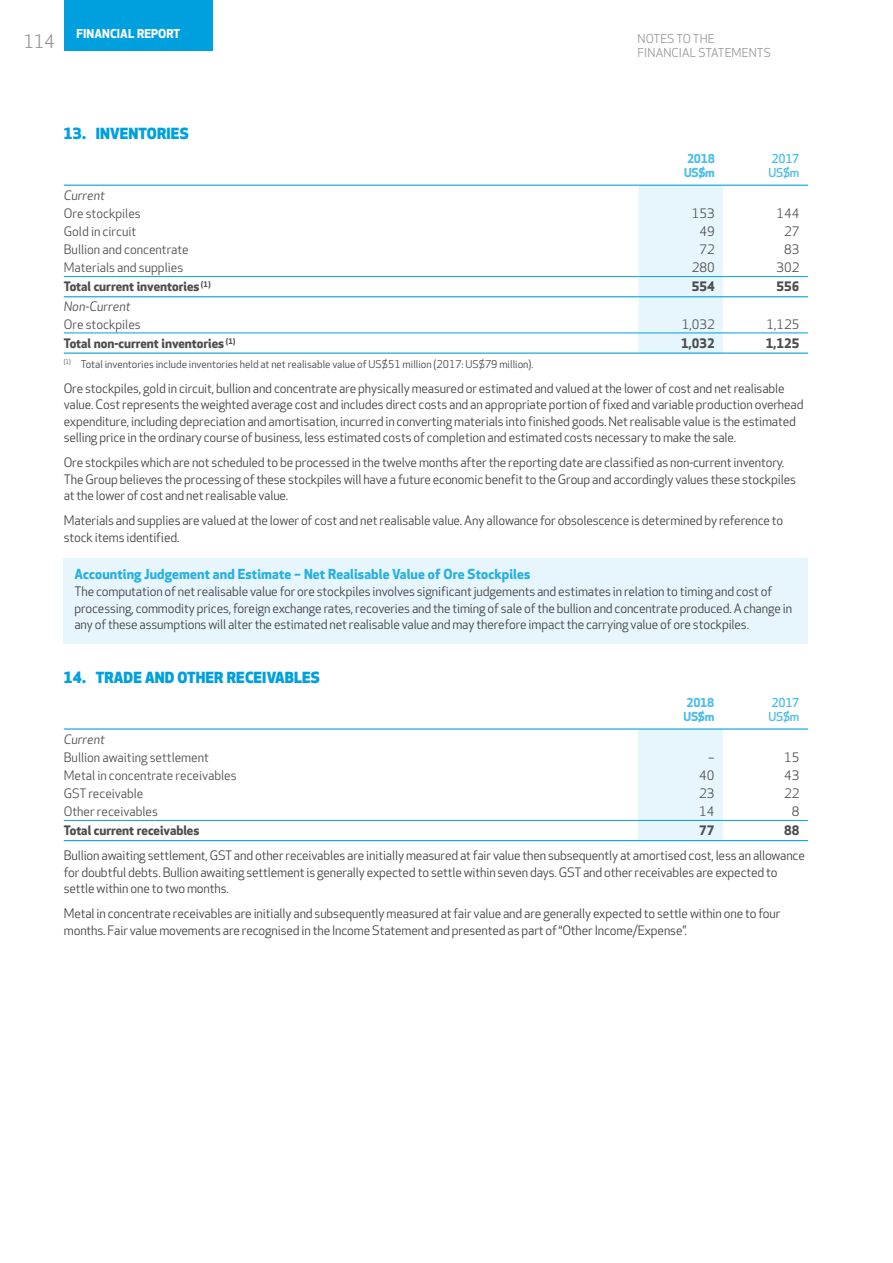
<style>
.page{position:relative;width:893px;height:1263px;background:#fff}
.page>*{position:absolute;margin:0;border:0;box-sizing:border-box;transform-origin:0 0}
.t1{font:18px "Apex New";color:#939598}
.t2{font:800 15px "Apex New";letter-spacing:.01em;color:#00a0df}
.t3{font:700 13.5px "Apex New";letter-spacing:.01em;color:#26afe4}
.t4{font:12.75px/16.5px "Apex New";letter-spacing:-.01em;color:#414042}
.t5{font:12.75px "Apex New";color:#4d4d4f}
.t6{font:700 12.75px "Apex New";color:#4d4d4f}
.t7{font:italic 12.75px "Apex New";color:#4d4d4f}
.t8{font:12px/13.5px "Apex New";letter-spacing:.01em;color:#939598}
.t9{font:700 12px/13.5px "Apex New";letter-spacing:-.025em;color:#4dbde9}
.t10{font:500 12px/13.5px "Apex New";letter-spacing:-.025em;color:#4dbde9}
.t11{font:700 12px "Apex New";letter-spacing:.01em;color:#fff}
.t12{font:10.5px "Apex New";color:#414042}
</style>
<div class="page">
<div style="left:638px;top:186px;width:85px;height:167px;background:#e6f6fc"></div>
<hr style="left:64px;top:333px;width:574px;height:1px;background:#00a0df">
<hr style="left:638px;top:333px;width:85px;height:1px;background:#00a0df">
<hr style="left:723px;top:333px;width:85px;height:1px;background:#00a0df">
<hr style="left:64px;top:353px;width:574px;height:1px;background:#00a0df">
<hr style="left:638px;top:353px;width:85px;height:1px;background:#00a0df">
<hr style="left:723px;top:353px;width:85px;height:1px;background:#00a0df">
<hr style="left:64px;top:276px;width:574px;height:1px;background:#00a0df">
<hr style="left:638px;top:276px;width:85px;height:1px;background:#00a0df">
<hr style="left:723px;top:276px;width:85px;height:1px;background:#00a0df">
<hr style="left:64px;top:296px;width:574px;height:1px;background:#00a0df">
<hr style="left:638px;top:296px;width:85px;height:1px;background:#00a0df">
<hr style="left:723px;top:296px;width:85px;height:1px;background:#00a0df">
<hr style="left:64px;top:185px;width:574px;height:1px;background:#00a0df">
<hr style="left:638px;top:185px;width:85px;height:1px;background:#00a0df">
<hr style="left:723px;top:185px;width:85px;height:1px;background:#00a0df">
<div style="left:64px;top:558px;width:744px;height:85px;background:#e6f6fc"></div>
<div style="left:638px;top:730px;width:85px;height:110px;background:#e6f6fc"></div>
<hr style="left:64px;top:820px;width:574px;height:1px;background:#00a0df">
<hr style="left:638px;top:820px;width:85px;height:1px;background:#00a0df">
<hr style="left:723px;top:820px;width:85px;height:1px;background:#00a0df">
<hr style="left:64px;top:840px;width:574px;height:1px;background:#00a0df">
<hr style="left:638px;top:840px;width:85px;height:1px;background:#00a0df">
<hr style="left:723px;top:840px;width:85px;height:1px;background:#00a0df">
<hr style="left:64px;top:728px;width:574px;height:2px;background:#00a0df">
<hr style="left:638px;top:728px;width:85px;height:2px;background:#00a0df">
<hr style="left:723px;top:728px;width:85px;height:2px;background:#00a0df">
<div style="left:64px;top:0;width:149px;height:51px;background:#00a0df"></div>
<h1 class="t1" style="left:24px;top:31px;width:33px">114</h1>
<p class="t11" style="left:77px;top:27px;width:105px">FINANCIAL REPORT</p>
<p class="t8" style="left:638px;top:32px;width:135px">NOTES TO THE<br>FINANCIAL STATEMENTS</p>
<p class="t2" style="left:64px;top:125px;width:126px">13. INVENTORIES</p>
<p class="t9" style="left:684px;top:152px;width:32px">2018<br>US$m</p>
<p class="t10" style="left:769px;top:152px;width:32px">2017<br>US$m</p>
<p class="t7" style="left:64px;top:188px;width:43px">Current</p>
<p class="t5" style="left:64px;top:206px;width:78px">Ore stockpiles</p>
<p class="t5" style="left:692px;top:206px;width:24px">153</p>
<p class="t5" style="left:776px;top:206px;width:24px">144</p>
<p class="t5" style="left:64px;top:224px;width:74px">Gold in circuit</p>
<p class="t5" style="left:700px;top:224px;width:17px">49</p>
<p class="t5" style="left:784px;top:224px;width:17px">27</p>
<p class="t5" style="left:64px;top:243px;width:126px">Bullion and concentrate</p>
<p class="t5" style="left:700px;top:243px;width:17px">72</p>
<p class="t5" style="left:784px;top:243px;width:17px">83</p>
<p class="t5" style="left:64px;top:261px;width:121px">Materials and supplies</p>
<p class="t5" style="left:692px;top:261px;width:24px">280</p>
<p class="t5" style="left:776px;top:261px;width:24px">302</p>
<p class="t6" style="left:64px;top:279px;width:148px">Total current inventories <sup>(1)</sup></p>
<p class="t6" style="left:692px;top:279px;width:24px">554</p>
<p class="t6" style="left:776px;top:279px;width:24px">556</p>
<p class="t7" style="left:64px;top:299px;width:68px">Non-Current</p>
<p class="t5" style="left:64px;top:317px;width:78px">Ore stockpiles</p>
<p class="t5" style="left:682px;top:317px;width:35px">1,032</p>
<p class="t5" style="left:766px;top:317px;width:35px">1,125</p>
<p class="t6" style="left:64px;top:336px;width:173px">Total non-current inventories <sup>(1)</sup></p>
<p class="t6" style="left:681px;top:336px;width:35px">1,032</p>
<p class="t6" style="left:766px;top:336px;width:35px">1,125</p>
<p class="t12" style="left:64px;top:358px;width:471px"><sup>(1)</sup> Total inventories include inventories held at net realisable value of US$51 million (2017: US$79 million).</p>
<p class="t4" style="left:64px;top:380px;width:741px">Ore stockpiles, gold in circuit, bullion and concentrate are physically measured or estimated and valued at the lower of cost and net realisable value. Cost represents the weighted average cost and includes direct costs and an appropriate portion of fixed and variable production overhead expenditure, including depreciation and amortisation, incurred in converting materials into finished goods. Net realisable value is the estimated selling price in the ordinary course of business, less estimated costs of completion and estimated costs necessary to make the sale.</p>
<p class="t4" style="left:64px;top:455px;width:734px">Ore stockpiles which are not scheduled to be processed in the twelve months after the reporting date are classified as non-current inventory.<br>The Group believes the processing of these stockpiles will have a future economic benefit to the Group and accordingly values these stockpiles at the lower of cost and net realisable value.</p>
<p class="t4" style="left:64px;top:513px;width:721px">Materials and supplies are valued at the lower of cost and net realisable value. Any allowance for obsolescence is determined by reference to stock items identified.</p>
<p class="t3" style="left:74px;top:566px;width:458px">Accounting Judgement and Estimate – Net Realisable Value of Ore Stockpiles</p>
<p class="t4" style="left:74px;top:584px;width:719px">The computation of net realisable value for ore stockpiles involves significant judgements and estimates in relation to timing and cost of processing, commodity prices, foreign exchange rates, recoveries and the timing of sale of the bullion and concentrate produced. A change in any of these assumptions will alter the estimated net realisable value and may therefore impact the carrying value of ore stockpiles.</p>
<p class="t2" style="left:64px;top:669px;width:258px">14. TRADE AND OTHER RECEIVABLES</p>
<p class="t9" style="left:684px;top:696px;width:32px">2018<br>US$m</p>
<p class="t10" style="left:769px;top:696px;width:32px">2017<br>US$m</p>
<p class="t7" style="left:64px;top:732px;width:43px">Current</p>
<p class="t5" style="left:64px;top:750px;width:147px">Bullion awaiting settlement</p>
<p class="t5" style="left:708px;top:750px;width:8px">–</p>
<p class="t5" style="left:784px;top:750px;width:17px">15</p>
<p class="t5" style="left:64px;top:768px;width:174px">Metal in concentrate receivables</p>
<p class="t5" style="left:699px;top:768px;width:17px">40</p>
<p class="t5" style="left:784px;top:768px;width:17px">43</p>
<p class="t5" style="left:64px;top:786px;width:81px">GST receivable</p>
<p class="t5" style="left:699px;top:786px;width:17px">23</p>
<p class="t5" style="left:784px;top:786px;width:17px">22</p>
<p class="t5" style="left:64px;top:804px;width:96px">Other receivables</p>
<p class="t5" style="left:699px;top:804px;width:17px">14</p>
<p class="t5" style="left:792px;top:804px;width:9px">8</p>
<p class="t6" style="left:64px;top:823px;width:137px">Total current receivables</p>
<p class="t6" style="left:699px;top:823px;width:17px">77</p>
<p class="t6" style="left:784px;top:823px;width:17px">88</p>
<p class="t4" style="left:64px;top:848px;width:742px">Bullion awaiting settlement, GST and other receivables are initially measured at fair value then subsequently at amortised cost, less an allowance for doubtful debts. Bullion awaiting settlement is generally expected to settle within seven days. GST and other receivables are expected to settle within one to two months.</p>
<p class="t4" style="left:64px;top:906px;width:718px">Metal in concentrate receivables are initially and subsequently measured at fair value and are generally expected to settle within one to four months. Fair value movements are recognised in the Income Statement and presented as part of “Other Income/Expense”.</p>
</div>
